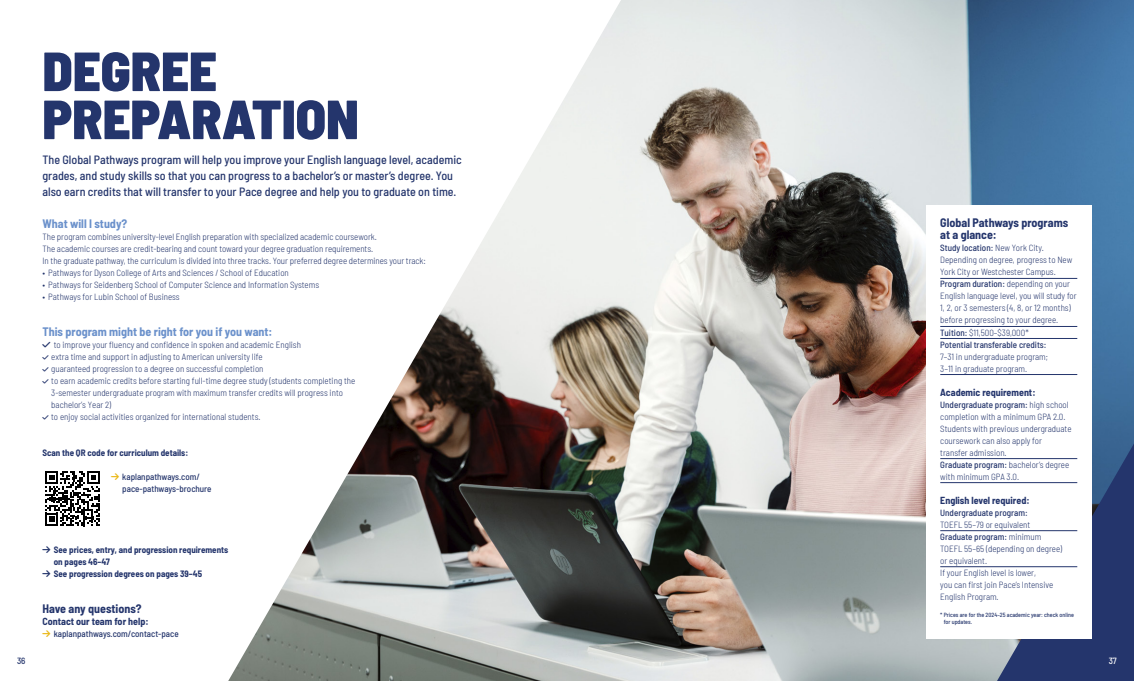
<style>
.page{position:relative;width:1134px;height:681px;background:#fff}
.page>*{position:absolute;margin:0;border:0;box-sizing:border-box;transform-origin:0 0}
.P_Barlow_Title_Large_UA{font:900 semi-condensed 55px/48px "Barlow";color:#24356c}
.P_Standfirst_UA{font:500 semi-condensed 12px/16px "Barlow";color:#24356c}
.P_Barlow_Heading{font:700 semi-condensed 12px "Barlow";color:#6b91cb}
.P_Barlow_Heading_UA{font:700 semi-condensed 12px/12px "Barlow";color:#24356c}
.P_Barlow_Heading-2{font:700 semi-condensed 12px "Barlow";color:#24356c}
.P_Barlow_Subhead_UA{font:700 semi-condensed 10px "Barlow";color:#24356c}
.P_Barlow_Subhead{font:700 semi-condensed 10px "Barlow";color:#24356c}
.P_Body{font:300 semi-condensed 9px/12px "Barlow";color:#24356c}
.P_Barlow_Rules_UA{font:300 semi-condensed 9px/12px "Barlow";color:#24356c}
.P_URL{font:700 semi-condensed 9px/12px "Barlow";color:#24356c}
.P_URL-2{font:500 semi-condensed 9px/12px "Barlow";color:#24356c}
.P_Body_UA{font:300 semi-condensed 9px/12px "Barlow";color:#24356c}
.P_Body-2{font:700 semi-condensed 9px "Barlow";color:#24356c}
.t1{font:500 semi-condensed 9px "Barlow";color:#fff}
.P_Smallprint_UA{font:500 semi-condensed 6px/7.2px "Barlow";color:#24356c}
.s1{color:#eab817}
.s2{font-weight:500}
</style>
<div class="page">
<img style="left:621px;top:0;width:513px;height:680px">
<svg style="left:229px;top:1px;width:392px;height:679px"></svg>
<svg style="left:997px;top:443px;width:137px;height:237px;background:#2f4275"></svg>
<svg style="left:45px;top:471px;width:55px;height:55px"></svg>
<div style="left:926px;top:205px;width:165px;height:433px;background:#fff"></div>
<hr style="left:940px;top:278px;width:137px;height:1px;background:#24356c">
<hr style="left:940px;top:326px;width:137px;height:1px;background:#24356c">
<hr style="left:940px;top:338px;width:137px;height:1px;background:#24356c">
<hr style="left:940px;top:374px;width:137px;height:1px;background:#24356c">
<hr style="left:940px;top:458px;width:137px;height:1px;background:#24356c">
<hr style="left:940px;top:482px;width:137px;height:1px;background:#24356c">
<hr style="left:940px;top:530px;width:137px;height:1px;background:#24356c">
<hr style="left:940px;top:566px;width:137px;height:1px;background:#24356c">
<p class="P_Barlow_Title_Large_UA" style="left:43px;top:44px;width:318px">DEGREE<br>PREPARATION</p>
<p class="P_Standfirst_UA" style="left:43px;top:150px;width:421px">The Global Pathways program will help you improve your English language level, academic grades, and study skills so that you can progress to a bachelor’s or master’s degree. You also earn credits that will transfer to your Pace degree and help you to graduate on time.</p>
<p class="P_Barlow_Heading" style="left:43px;top:215px;width:86px">What will I study?</p>
<p class="P_Body" style="left:43px;top:230px;width:336px">The program combines university-level English preparation with specialized academic coursework.</p>
<p class="P_Body" style="left:43px;top:242px;width:332px">The academic courses are credit-bearing and count toward your degree graduation requirements.</p>
<p class="P_Body" style="left:43px;top:254px;width:385px">In the graduate pathway, the curriculum is divided into three tracks. Your preferred degree determines your track:</p>
<p class="P_Body" style="left:43px;top:266px;width:248px">• Pathways for Dyson College of Arts and Sciences / School of Education</p>
<p class="P_Body" style="left:43px;top:278px;width:278px">• Pathways for Seidenberg School of Computer Science and Information Systems</p>
<p class="P_Body" style="left:43px;top:290px;width:139px">• Pathways for Lubin School of Business</p>
<p class="P_Barlow_Heading" style="left:43px;top:323px;width:231px">This program might be right for you if you want:</p>
<p class="P_Body" style="left:54px;top:338px;width:249px">to improve your fluency and confidence in spoken and academic English</p>
<p class="P_Body" style="left:51px;top:350px;width:213px">extra time and support in adjusting to American university life</p>
<p class="P_Body" style="left:51px;top:362px;width:214px">guaranteed progression to a degree on successful completion</p>
<p class="P_Body" style="left:51px;top:374px;width:305px">to earn academic credits before starting full-time degree study (students completing the<br>3-semester undergraduate program with maximum transfer credits will progress into bachelor’s Year 2)</p>
<p class="P_Body" style="left:51px;top:410px;width:211px">to enjoy social activities organized for international students.</p>
<p class="P_Body-2" style="left:43px;top:446px;width:147px">Scan the QR code for curriculum details:</p>
<p class="P_URL-2" style="left:122px;top:470px;width:91px;text-indent:-11px"><span class="s1">□▼</span> kaplanpathways.com/ pace-pathways-brochure</p>
<p class="P_URL" style="left:54px;top:542px;width:176px;text-indent:-11px">□▼ See prices, entry, and progression requirements on pages 46–47</p>
<p class="P_URL" style="left:43px;top:566px;width:161px">□▼ See progression degrees on pages 39–45</p>
<p class="P_Barlow_Heading-2" style="left:43px;top:599px;width:101px">Have any questions?</p>
<p class="P_Barlow_Subhead" style="left:43px;top:613px;width:108px">Contact our team for help:</p>
<p class="P_URL-2" style="left:43px;top:626px;width:138px"><span class="s1">□▼</span> kaplanpathways.com/contact-pace</p>
<p class="P_Barlow_Heading_UA" style="left:940px;top:216px;width:129px">Global Pathways programs at a glance:</p>
<p class="P_Barlow_Rules_UA" style="left:940px;top:241px;width:134px"><span class="s2">Study location:</span> New York City.<br>Depending on degree, progress to New<br>York City or Westchester Campus.</p>
<p class="P_Barlow_Rules_UA" style="left:940px;top:277px;width:138px"><span class="s2">Program duration:</span> depending on your English language level, you will study for 1, 2, or 3 semesters (4, 8, or 12 months) before progressing to your degree.</p>
<p class="P_Barlow_Rules_UA" style="left:940px;top:325px;width:90px"><span class="s2">Tuition:</span> $11,500–$39,000*</p>
<p class="P_Barlow_Rules_UA" style="left:940px;top:337px;width:109px"><span class="s2">Potential transferable credits:<br></span>7–31 in undergraduate program;<br>3–11 in graduate program.</p>
<p class="P_Barlow_Subhead_UA" style="left:940px;top:384px;width:97px">Academic requirement:</p>
<p class="P_Barlow_Rules_UA" style="left:940px;top:397px;width:133px"><span class="s2">Undergraduate program:</span> high school completion with a minimum GPA 2.0.<br>Students with previous undergraduate coursework can also apply for transfer admission.</p>
<p class="P_Barlow_Rules_UA" style="left:940px;top:457px;width:131px"><span class="s2">Graduate program:</span> bachelor’s degree with minimum GPA 3.0.</p>
<p class="P_Barlow_Subhead_UA" style="left:940px;top:492px;width:91px">English level required:</p>
<p class="P_Barlow_Rules_UA" style="left:940px;top:505px;width:92px"><span class="s2">Undergraduate program:<br></span>TOEFL 55–79 or equivalent</p>
<p class="P_Barlow_Rules_UA" style="left:940px;top:529px;width:124px"><span class="s2">Graduate program:</span> minimum<br>TOEFL 55–65 (depending on degree) or equivalent.</p>
<p class="P_Body_UA" style="left:940px;top:565px;width:115px">If your English level is lower,<br>you can first join Pace’s Intensive<br>English Program.</p>
<p class="P_Smallprint_UA" style="left:944px;top:610px;width:132px;text-indent:-3px">* Prices are for the 2024–25 academic year: check online for updates.</p>
<p class="P_URL-2" style="left:17px;top:653px;width:10px">36</p>
<p class="t1" style="left:1109px;top:653px;width:10px">37</p>
</div>
